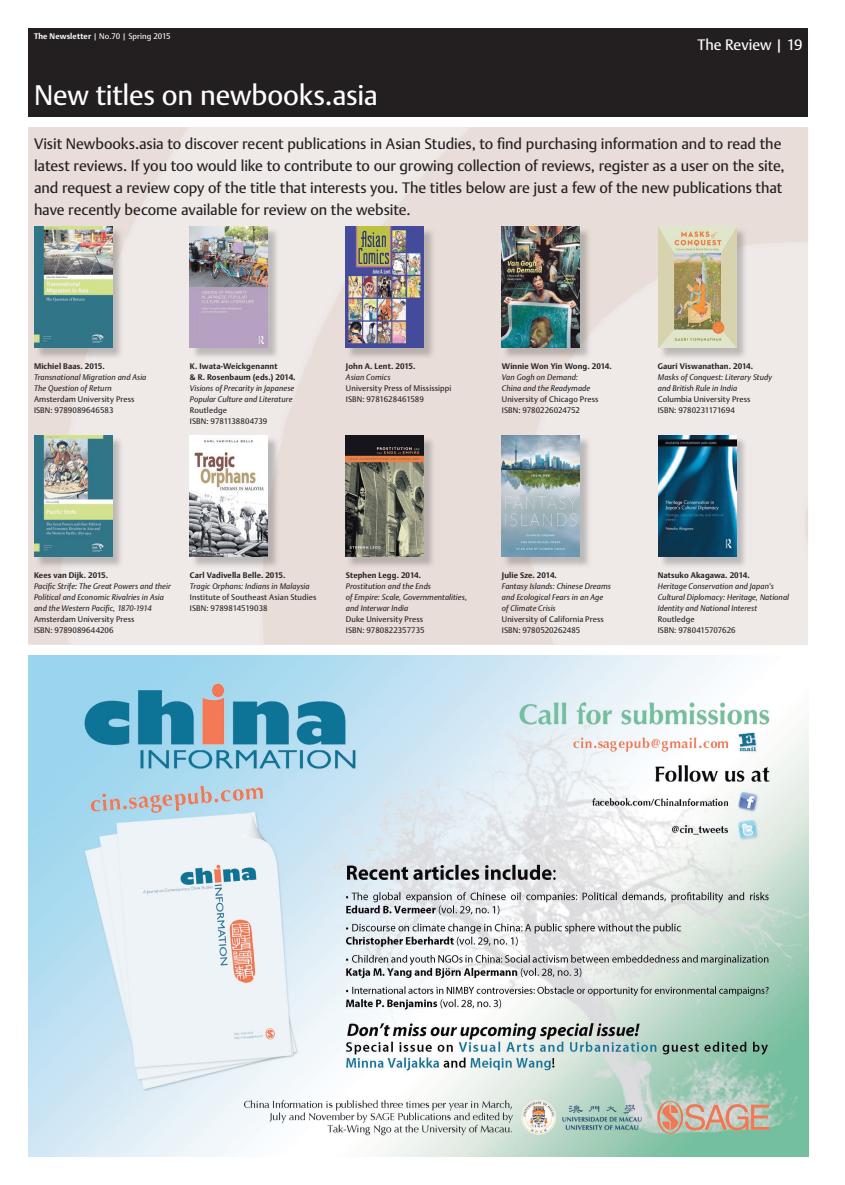
<style>
.page{position:relative;width:845px;height:1185px;background:#fff}
.page>*{position:absolute;margin:0;border:0;box-sizing:border-box;transform-origin:0 0}
.t1{font:28px "DTL Argo TPRO";letter-spacing:-.01em;color:#fff}
.t2{font:15px/22px "DTL Argo TPRO";letter-spacing:-.005em;color:#231f20}
.t3{font:15px "DTL Argo TPRO";letter-spacing:-.005em;color:#fff}
.t4{font:italic 8px/11px "DTL Argo TPRO";letter-spacing:.01em;color:#231f20}
.t5{font:8px/11px "DTL Argo TPRO";letter-spacing:.01em;color:#231f20}
.t6{font:700 8px/11px "DTL Argo TPRO";letter-spacing:.01em;color:#231f20}
.t7{font:8px "DTL Argo TPRO";letter-spacing:.01em;color:#fff}
.s1{font-weight:700}
</style>
<div class="page">
<div style="left:28px;top:28px;width:780px;height:88px;background:#231f20"></div>
<img style="left:28px;top:127px;width:780px;height:517px">
<img style="left:347px;top:228px;width:88px;height:131px">
<img style="left:346px;top:226px;width:78px;height:121px">
<img style="left:35px;top:228px;width:88px;height:131px">
<img style="left:34px;top:226px;width:78px;height:121px">
<img style="left:659px;top:228px;width:89px;height:131px">
<img style="left:658px;top:226px;width:78px;height:121px">
<img style="left:191px;top:228px;width:88px;height:131px">
<img style="left:190px;top:226px;width:78px;height:121px">
<img style="left:191px;top:437px;width:88px;height:131px">
<img style="left:190px;top:435px;width:78px;height:121px">
<img style="left:503px;top:228px;width:88px;height:131px">
<img style="left:502px;top:226px;width:78px;height:121px">
<img style="left:503px;top:437px;width:88px;height:131px">
<img style="left:502px;top:435px;width:78px;height:121px">
<img style="left:35px;top:437px;width:88px;height:131px">
<img style="left:34px;top:435px;width:78px;height:121px">
<img style="left:347px;top:437px;width:88px;height:131px">
<img style="left:346px;top:435px;width:78px;height:121px">
<img style="left:659px;top:437px;width:89px;height:131px">
<img style="left:658px;top:435px;width:78px;height:121px">
<img style="left:28px;top:655px;width:780px;height:502px">
<p class="t7" style="left:34px;top:32px;width:138px"><span class="s1">The Newsletter</span> | No.70 | Spring 2015</p>
<h1 class="t1" style="left:34px;top:79px;width:345px">New titles on newbooks.asia</h1>
<h2 class="t3" style="left:697px;top:36px;width:107px">The Review | 19</h2>
<p class="t2" style="left:34px;top:133px;width:752px">Visit Newbooks.asia to discover recent publications in Asian Studies, to find purchasing information and to read the latest reviews. If you too would like to contribute to our growing collection of reviews, register as a user on the site, and request a review copy of the title that interests you. The titles below are just a few of the new publications that have recently become available for review on the website.</p>
<p class="t6" style="left:34px;top:361px;width:72px">Michiel Baas. 2015.</p>
<p class="t4" style="left:34px;top:372px;width:114px">Transnational Migration and Asia<br>The Question of Return</p>
<p class="t5" style="left:34px;top:394px;width:102px">Amsterdam University Press<br>ISBN: 9789089646583</p>
<p class="t6" style="left:190px;top:361px;width:107px">K. Iwata-Weickgenannt<br>&amp; R. Rosenbaum (eds.) 2014.</p>
<p class="t4" style="left:190px;top:383px;width:106px">Visions of Precarity in Japanese<br>Popular Culture and Literature</p>
<p class="t5" style="left:190px;top:405px;width:79px">Routledge<br>ISBN: 9781138804739</p>
<p class="t6" style="left:346px;top:361px;width:71px">John A. Lent. 2015.</p>
<p class="t4" style="left:346px;top:372px;width:46px">Asian Comics</p>
<p class="t5" style="left:346px;top:383px;width:107px">University Press of Mississippi<br>ISBN: 9781628461589</p>
<p class="t6" style="left:502px;top:361px;width:111px">Winnie Won Yin Wong. 2014.</p>
<p class="t4" style="left:502px;top:372px;width:90px">Van Gogh on Demand:<br>China and the Readymade</p>
<p class="t5" style="left:502px;top:394px;width:98px">University of Chicago Press<br>ISBN: 9780226024752</p>
<p class="t6" style="left:658px;top:361px;width:97px">Gauri Viswanathan. 2014.</p>
<p class="t4" style="left:658px;top:372px;width:116px">Masks of Conquest: Literary Study and British Rule in India</p>
<p class="t5" style="left:658px;top:394px;width:94px">Columbia University Press<br>ISBN: 9780231171694</p>
<p class="t6" style="left:34px;top:570px;width:76px">Kees van Dijk. 2015.</p>
<p class="t4" style="left:34px;top:581px;width:138px">Pacific Strife: The Great Powers and their<br>Political and Economic Rivalries in Asia and the Western Pacific, 1870-1914</p>
<p class="t5" style="left:34px;top:614px;width:102px">Amsterdam University Press<br>ISBN: 9789089644206</p>
<p class="t6" style="left:190px;top:570px;width:97px">Carl Vadivella Belle. 2015.</p>
<p class="t4" style="left:190px;top:581px;width:121px">Tragic Orphans: Indians in Malaysia</p>
<p class="t5" style="left:190px;top:592px;width:128px">Institute of Southeast Asian Studies<br>ISBN: 9789814519038</p>
<p class="t6" style="left:346px;top:570px;width:77px">Stephen Legg. 2014.</p>
<p class="t4" style="left:346px;top:581px;width:123px">Prostitution and the Ends<br>of Empire: Scale, Governmentalities, and Interwar India</p>
<p class="t5" style="left:346px;top:614px;width:80px">Duke University Press<br>ISBN: 9780822357735</p>
<p class="t6" style="left:502px;top:570px;width:57px">Julie Sze. 2014.</p>
<p class="t4" style="left:502px;top:581px;width:110px">Fantasy Islands: Chinese Dreams and Ecological Fears in an Age of Climate Crisis</p>
<p class="t5" style="left:502px;top:614px;width:103px">University of California Press<br>ISBN: 9780520262485</p>
<p class="t6" style="left:658px;top:570px;width:93px">Natsuko Akagawa. 2014.</p>
<p class="t4" style="left:658px;top:581px;width:133px">Heritage Conservation and Japan’s<br>Cultural Diplomacy: Heritage, National<br>Identity and National Interest</p>
<p class="t5" style="left:658px;top:614px;width:79px">Routledge<br>ISBN: 9780415707626</p>
</div>
